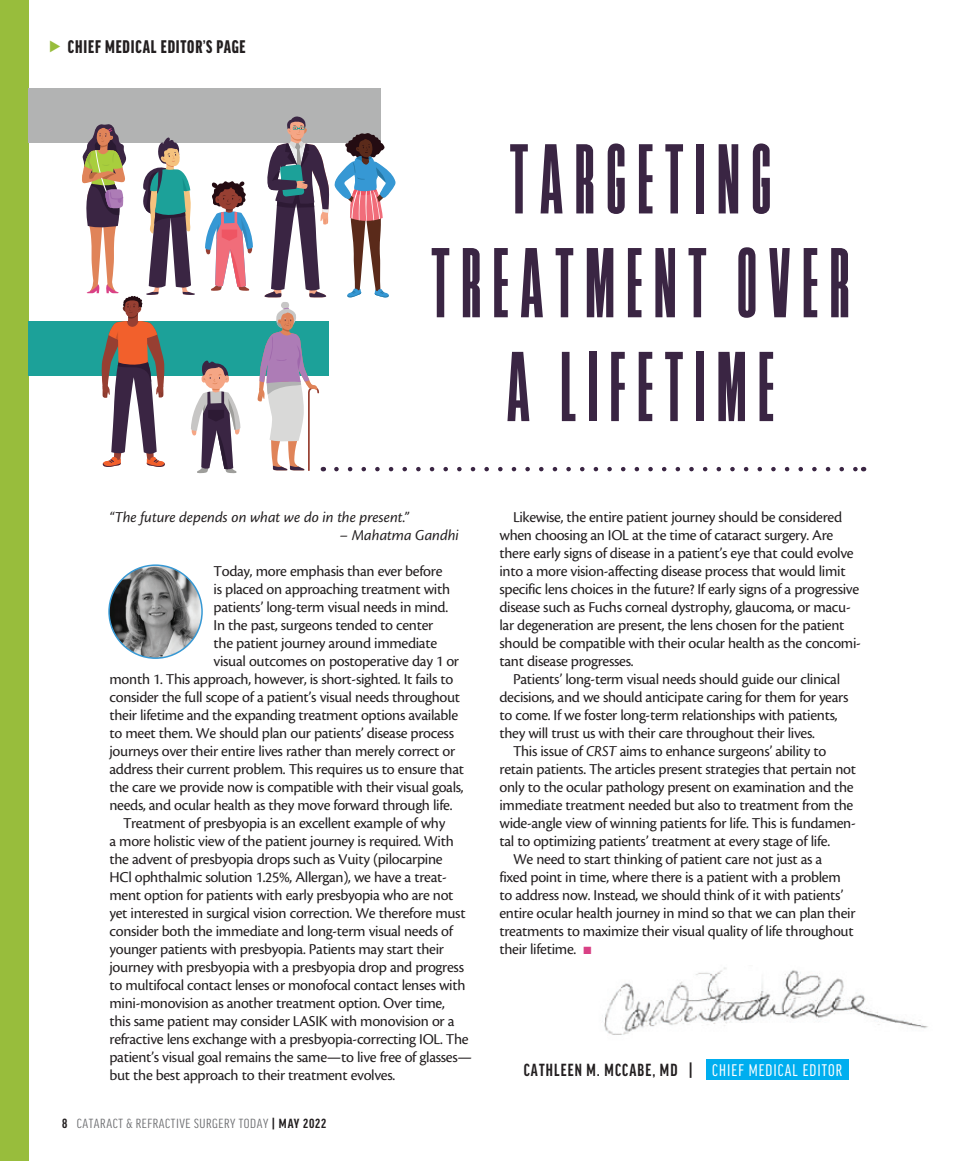
<style>
.page{position:relative;width:972px;height:1161px;background:#fff}
.page>*{position:absolute;margin:0;border:0;box-sizing:border-box;transform-origin:0 0}
.t1{font:103.8px/103.8px "Bee Four";letter-spacing:.1em;color:#3a2543;text-align:center}
.t2{font:900 extra-condensed 19.5px "Good Headline Pro";letter-spacing:.045em;color:#231f20}
.subhead{font:700 extra-condensed 18.75px "Good Headline Pro";letter-spacing:.06em;color:#231f20}
.subhead-2{font:18px "Good Headline Pro X Cond News";letter-spacing:.06em;color:#fff}
.body{font:15.75px/18px "Cronos Pro";letter-spacing:-.02em;color:#231f20}
.body_first{font:15.75px "Cronos Pro";letter-spacing:-.02em;color:#231f20}
.t3{font:italic 15.75px "Cronos Pro";color:#231f20}
.t4{font:extra-condensed 14.1px "Good Headline Pro";letter-spacing:.035em;color:#6c6d70;scale:1.11 1}
.s1{font-weight:700;color:#231f20}
.s2{font-style:italic}
.s3{color:#d94185}
</style>
<div class="page">
<div style="left:0;top:0;width:28px;height:1161px;background:#98bd3c"></div>
<div style="left:706px;top:1060px;width:142px;height:20px;background:#00aeef"></div>
<img style="left:604px;top:967px;width:324px;height:68px">
<img style="left:109px;top:565px;width:93px;height:93px;border-radius:46px">
<div style="left:108px;top:564px;width:95px;height:95px;border:2px solid #3698d4;border-radius:50%"></div>
<div style="left:28px;top:88px;width:352px;height:54px;background:#b2b3b3"></div>
<div style="left:28px;top:322px;width:301px;height:54px;background:#1ca199"></div>
<svg style="left:82px;top:116px;width:774px;height:357px"></svg>
<p class="t2" style="left:68px;top:37px;width:179px">CHIEF MEDICAL EDITOR’S PAGE</p>
<p class="t1" style="left:431px;top:129px;width:421px">TARGETING<br>TREATMENT OVER<br>A LIFETIME</p>
<p class="t3" style="left:110px;top:508px;width:301px">“The future depends on what we do in the present.”</p>
<p class="t3" style="left:340px;top:526px;width:121px">– Mahatma Gandhi</p>
<p class="body_first" style="left:214px;top:562px;width:230px">Today, more emphasis than ever before</p>
<p class="body_first" style="left:214px;top:580px;width:238px">is placed on approaching treatment with</p>
<p class="body_first" style="left:214px;top:598px;width:236px">patients’ long-term visual needs in mind.</p>
<p class="body_first" style="left:214px;top:616px;width:221px">In the past, surgeons tended to center</p>
<p class="body_first" style="left:214px;top:634px;width:225px">the patient journey around immediate</p>
<p class="body_first" style="left:214px;top:652px;width:247px">visual outcomes on postoperative day 1 or</p>
<p class="body_first" style="left:110px;top:670px;width:345px">month 1. This approach, however, is short-sighted. It fails to</p>
<p class="body_first" style="left:110px;top:688px;width:352px">consider the full scope of a patient’s visual needs throughout</p>
<p class="body_first" style="left:110px;top:706px;width:350px">their lifetime and the expanding treatment options available</p>
<p class="body_first" style="left:110px;top:724px;width:346px">to meet them. We should plan our patients’ disease process</p>
<p class="body_first" style="left:110px;top:742px;width:347px">journeys over their entire lives rather than merely correct or</p>
<p class="body_first" style="left:110px;top:760px;width:356px">address their current problem. This requires us to ensure that</p>
<p class="body_first" style="left:110px;top:778px;width:356px">the care we provide now is compatible with their visual goals,</p>
<p class="body_first" style="left:110px;top:796px;width:345px">needs, and ocular health as they move forward through life.</p>
<p class="body" style="left:110px;top:814px;width:364px;text-indent:14px">Treatment of presbyopia is an excellent example of why<br>a more holistic view of the patient journey is required. With the advent of presbyopia drops such as Vuity (pilocarpine<br>HCl ophthalmic solution 1.25%, Allergan), we have a treat&shy;ment option for patients with early presbyopia who are not yet interested in surgical vision correction. We therefore must consider both the immediate and long-term visual needs of younger patients with presbyopia. Patients may start their journey with presbyopia with a presbyopia drop and progress to multifocal contact lenses or monofocal contact lenses with mini-monovision as another treatment option. Over time,<br>this same patient may consider LASIK with monovision or a refractive lens exchange with a presbyopia-correcting IOL. The patient’s visual goal remains the same—to live free of glasses— but the best approach to their treatment evolves.</p>
<p class="t4" style="left:62px;top:1117px;width:239px"><span class="s1">8</span> CATARACT &amp; REFRACTIVE SURGERY TODAY <span class="s1">| MAY 2022</span></p>
<p class="body" style="left:500px;top:508px;width:363px;text-indent:14px">Likewise, the entire patient journey should be considered when choosing an IOL at the time of cataract surgery. Are there early signs of disease in a patient’s eye that could evolve into a more vision-affecting disease process that would limit specific lens choices in the future? If early signs of a progressive disease such as Fuchs corneal dystrophy, glaucoma, or macu&shy;lar degeneration are present, the lens chosen for the patient should be compatible with their ocular health as the concomi&shy;tant disease progresses.</p>
<p class="body" style="left:500px;top:670px;width:350px;text-indent:14px">Patients’ long-term visual needs should guide our clinical decisions, and we should anticipate caring for them for years to come. If we foster long-term relationships with patients, they will trust us with their care throughout their lives.</p>
<p class="body" style="left:500px;top:742px;width:358px;text-indent:14px">This issue of <span class="s2">CRST</span> aims to enhance surgeons’ ability to retain patients. The articles present strategies that pertain not only to the ocular pathology present on examination and the immediate treatment needed but also to treatment from the wide-angle view of winning patients for life. This is fundamen&shy;tal to optimizing patients’ treatment at every stage of life.</p>
<p class="body" style="left:500px;top:850px;width:358px;text-indent:14px">We need to start thinking of patient care not just as a<br>fixed point in time, where there is a patient with a problem to address now. Instead, we should think of it with patients’ entire ocular health journey in mind so that we can plan their treatments to maximize their visual quality of life throughout their lifetime. <span class="s3">■</span></p>
<p class="subhead" style="left:524px;top:1061px;width:171px">CATHLEEN M. MCCABE, MD |</p>
<p class="subhead-2" style="left:712px;top:1061px;width:132px">CHIEF MEDICAL EDITOR</p>
</div>
